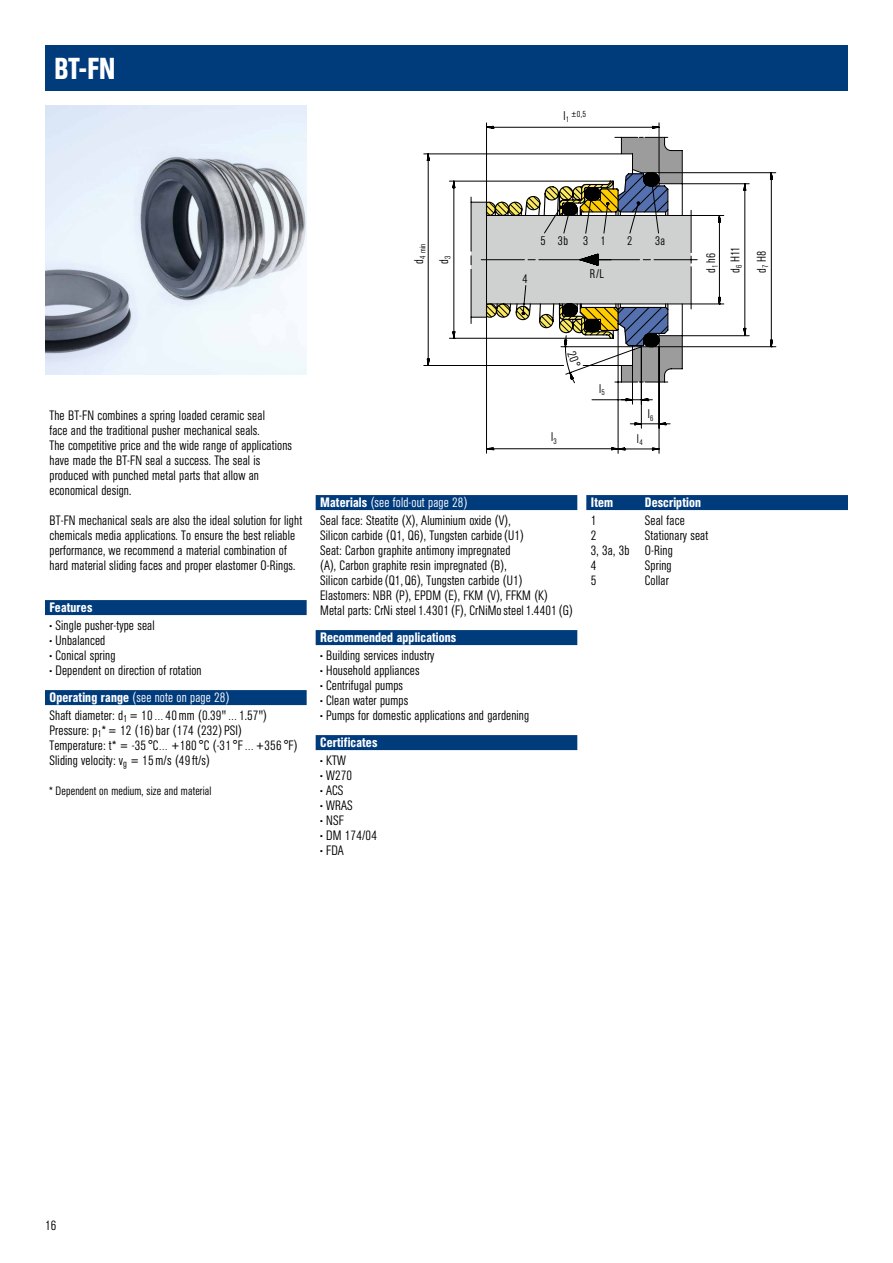
<style>
.page{position:relative;width:893px;height:1263px;background:#fff}
.page>*{position:absolute;margin:0;border:0;box-sizing:border-box;transform-origin:0 0}
.t1{font:500 condensed 30px "AG Book Pro";color:#fff}
.t2{font:300 condensed 13.5px/15px "AG Book Pro";letter-spacing:.01em;color:#000}
.t3{font:500 condensed 13.5px "AG Book Pro";letter-spacing:.01em;color:#fff}
.t4{font:300 condensed 12.45px "AG Book Pro";letter-spacing:.015em;color:#000}
.t5{font:300 condensed 12px "AG Book Pro";letter-spacing:.01em;color:#000}
.t6{font:300 condensed 8.7px "AG Book Pro";color:#000}
.t7{font:300 condensed 8.1px "AG Book Pro";color:#000}
.s1{font-weight:500;color:#fff}
.s2{color:#fff}
</style>
<div class="page">
<div style="left:45px;top:45px;width:803px;height:45px;background:#003b7c"></div>
<div style="left:45px;top:600px;width:262px;height:15px;background:#003b7c"></div>
<div style="left:45px;top:690px;width:262px;height:15px;background:#003b7c"></div>
<div style="left:316px;top:495px;width:261px;height:15px;background:#003b7c"></div>
<div style="left:316px;top:630px;width:261px;height:15px;background:#003b7c"></div>
<div style="left:316px;top:735px;width:261px;height:15px;background:#003b7c"></div>
<div style="left:586px;top:495px;width:262px;height:15px;background:#003b7c"></div>
<img style="left:45px;top:105px;width:262px;height:270px">
<svg style="left:423px;top:122px;width:353px;height:332px"></svg>
<svg style="left:743px;top:183px;width:3px;height:156px"></svg>
<svg style="left:471px;top:137px;width:253px;height:245px"></svg>
<h1 class="t1" style="left:54px;top:49px;width:63px">BT-FN</h1>
<p class="t4" style="left:563px;top:107px;width:7px">l<sub>1</sub></p>
<p class="t6" style="left:571px;top:108px;width:16px">±0,5</p>
<p class="t4" style="left:540px;top:232px;width:29px">5 3b</p>
<p class="t4" style="left:583px;top:232px;width:24px">3 1</p>
<p class="t4" style="left:627px;top:232px;width:7px">2</p>
<p class="t4" style="left:655px;top:232px;width:12px">3a</p>
<p class="t7" style="left:418px;top:264px;width:22px;rotate:-90deg"><sup>d</sup>4 min</p>
<p class="t4" style="left:727px;top:273px;width:28px;rotate:-90deg">d<sub>6</sub> H11</p>
<p class="t4" style="left:703px;top:273px;width:22px;rotate:-90deg">d<sub>1</sub> h6</p>
<p class="t4" style="left:753px;top:273px;width:24px;rotate:-90deg">d<sub>7</sub> H8</p>
<p class="t4" style="left:436px;top:264px;width:10px;rotate:-90deg">d<sub>3</sub></p>
<p class="t4" style="left:590px;top:266px;width:16px">R/L</p>
<p class="t4" style="left:522px;top:270px;width:7px">4</p>
<p class="t2" style="left:50px;top:408px;width:244px">The BT-FN combines a spring loaded ceramic seal<br>face and the traditional pusher mechanical seals.<br>The competitive price and the wide range of applications have made the BT-FN seal a success. The seal is produced with punched metal parts that allow an economical design.</p>
<p class="t2" style="left:50px;top:513px;width:254px">BT-FN mechanical seals are also the ideal solution for light chemicals media applications. To ensure the best reliable performance, we recommend a material combination of hard material sliding faces and proper elastomer O-Rings.</p>
<p class="t3" style="left:50px;top:598px;width:44px">Features</p>
<p class="t2" style="left:50px;top:618px;width:107px">• Single pusher-type seal</p>
<p class="t2" style="left:50px;top:633px;width:57px">• Unbalanced</p>
<p class="t2" style="left:50px;top:648px;width:67px">• Conical spring</p>
<p class="t2" style="left:50px;top:657px;width:181px;line-height:26.5px">• Dependent on direction of rotation<br><span class="s1">Operating range</span> <span class="s2">(see note on page 28)</span></p>
<p class="t2" style="left:50px;top:708px;width:250px">Shaft diameter: d<sub>1</sub> = 10…40mm (0.39"…1.57")<br>Pressure: p<sub>1</sub>*= 12 (16)bar (174 (232) PSI)<br>Temperature: t* = -35 °C… +180 °C (-31 °F…+356 °F)<br>Sliding velocity: v<sub>g</sub> = 15m/s (49 ft/s)</p>
<p class="t5" style="left:49px;top:783px;width:164px">* Dependent on medium, size and material</p>
<p class="t4" style="left:551px;top:429px;width:7px">l<sub>3</sub></p>
<p class="t2" style="left:320px;top:493px;width:192px;line-height:18.3px"><span class="s1">Materials</span> <span class="s2">(see fold-out page 28)<br></span>Seal face: Steatite (X), Aluminium oxide (V),</p>
<p class="t2" style="left:320px;top:528px;width:254px">Silicon carbide (Q1, Q6), Tungsten carbide(U1)<br>Seat: Carbon graphite antimony impregnated<br>(A), Carbon graphite resin impregnated (B),<br>Silicon carbide(Q1, Q6), Tungsten carbide (U1)<br>Elastomers: NBR (P), EPDM (E), FKM (V), FFKM (K)<br>Metal parts: CrNi steel 1.4301 (F), CrNiMosteel 1.4401 (G)</p>
<p class="t3" style="left:320px;top:628px;width:138px">Recommended applications</p>
<p class="t2" style="left:320px;top:648px;width:116px">• Building services industry</p>
<p class="t2" style="left:320px;top:663px;width:101px">• Household appliances</p>
<p class="t2" style="left:320px;top:678px;width:84px">• Centrifugal pumps</p>
<p class="t2" style="left:320px;top:693px;width:90px">• Clean water pumps</p>
<p class="t2" style="left:320px;top:708px;width:211px">• Pumps for domestic applications and gardening</p>
<p class="t3" style="left:320px;top:733px;width:59px">Certificates</p>
<p class="t2" style="left:320px;top:753px;width:27px">• KTW</p>
<p class="t2" style="left:320px;top:768px;width:34px">• W270</p>
<p class="t2" style="left:320px;top:783px;width:25px">• ACS</p>
<p class="t2" style="left:320px;top:798px;width:34px">• WRAS</p>
<p class="t2" style="left:320px;top:813px;width:25px">• NSF</p>
<p class="t2" style="left:320px;top:828px;width:58px">• DM 174/04</p>
<p class="t2" style="left:320px;top:843px;width:25px">• FDA</p>
<p class="t4" style="left:599px;top:380px;width:7px">l<sub>5</sub></p>
<p class="t4" style="left:648px;top:406px;width:7px">l<sub>6</sub></p>
<p class="t4" style="left:637px;top:430px;width:7px">l<sub>4</sub></p>
<p class="t3" style="left:591px;top:493px;width:24px">Item</p>
<p class="t3" style="left:645px;top:493px;width:58px">Description</p>
<p class="t2" style="left:591px;top:513px;width:7px">1</p>
<p class="t2" style="left:645px;top:513px;width:41px">Seal face</p>
<p class="t2" style="left:591px;top:528px;width:7px">2</p>
<p class="t2" style="left:591px;top:528px;width:119px;text-indent:54px">Stationary seat<br>3, 3a, 3b O-Ring<br>4</p>
<p class="t2" style="left:645px;top:558px;width:28px">Spring</p>
<p class="t2" style="left:591px;top:573px;width:7px">5</p>
<p class="t2" style="left:645px;top:573px;width:26px">Collar</p>
<p class="t2" style="left:45px;top:1218px;width:13px">16</p>
</div>
